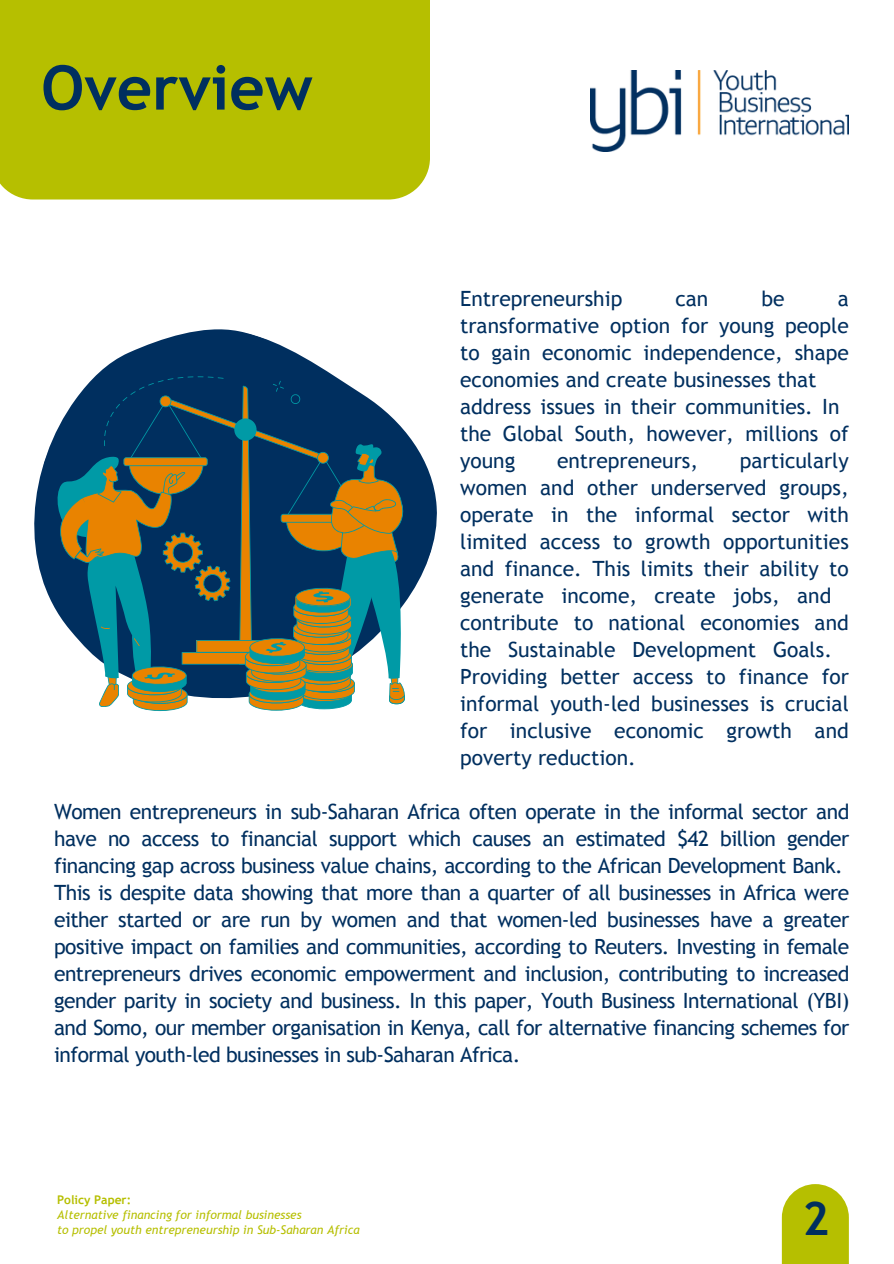
<style>
.page{position:relative;width:894px;height:1264px;background:#fff}
.page>*{position:absolute;margin:0;border:0;box-sizing:border-box;transform-origin:0 0}
.t1{font:700 61.5px "Trebuchet MS";color:#002f5f}
.t2{font:700 45.75px "Trebuchet MS";color:#002f5f}
.t3{font:21px/27px "Trebuchet MS";letter-spacing:-.025em;color:#002f5f}
.t4{font:21px/27px "Trebuchet MS";color:#002f5f}
.t5{font:italic 12px "Trebuchet MS";color:#b6bf00}
.t6{font:700 12px "Trebuchet MS";color:#b6bf00}
</style>
<div class="page">
<div style="left:781px;top:1184px;width:67px;height:79px;background:#b6bf00"></div>
<svg style="left:34px;top:329px;width:403px;height:383px"></svg>
<svg style="left:54px;top:376px;width:352px;height:335px;background:#4b6764"></svg>
<div style="left:0;top:0;width:430px;height:199px;background:#b6bf00"></div>
<img style="left:590px;top:71px;width:258px;height:81px">
<p class="t1" style="left:41px;top:52px;width:273px">Overview</p>
<h1 class="t4" style="left:460px;top:285px;width:164px">Entrepreneurship</h1>
<h1 class="t3" style="left:675px;top:285px;width:34px">can</h1>
<h1 class="t3" style="left:761px;top:285px;width:25px">be</h1>
<h1 class="t4" style="left:460px;top:285px;width:390px;text-indent:377px">a transformative option for young people to gain economic independence, shape economies and create businesses that address issues in their communities. In the Global South, however, millions of young</h1>
<h1 class="t4" style="left:460px;top:447px;width:390px;text-indent:279px">particularly women and other underserved groups, operate in the informal sector with limited access to growth opportunities and finance. This limits their ability to generate income, create jobs, and contribute to national economies and the Sustainable Development Goals.<br>Providing better access to finance for informal youth-led businesses is crucial for inclusive economic growth and poverty reduction.</h1>
<h1 class="t4" style="left:557px;top:447px;width:142px">entrepreneurs,</h1>
<h2 class="t3" style="left:54px;top:798px;width:796px">Women entrepreneurs in sub-Saharan Africa often operate in the informal sector and have no access to financial support which causes an estimated $42 billion gender financing gap across business value chains, according to the African Development Bank.<br>This is despite data showing that more than a quarter of all businesses in Africa were either started or are run by women and that women-led businesses have a greater positive impact on families and communities, according to Reuters. Investing in female entrepreneurs drives economic empowerment and inclusion, contributing to increased gender parity in society and business. In this paper, Youth Business International (YBI) and Somo, our member organisation in Kenya, call for alternative financing schemes for informal youth-led businesses in sub-Saharan Africa.</h2>
<p class="t6" style="left:57px;top:1192px;width:75px">Policy Paper:</p>
<p class="t5" style="left:57px;top:1207px;width:246px">Alternative financing for informal businesses</p>
<p class="t5" style="left:57px;top:1222px;width:304px">to propel youth entrepreneurship in Sub-Saharan Africa</p>
<p class="t2" style="left:802px;top:1191px;width:28px">2</p>
</div>
